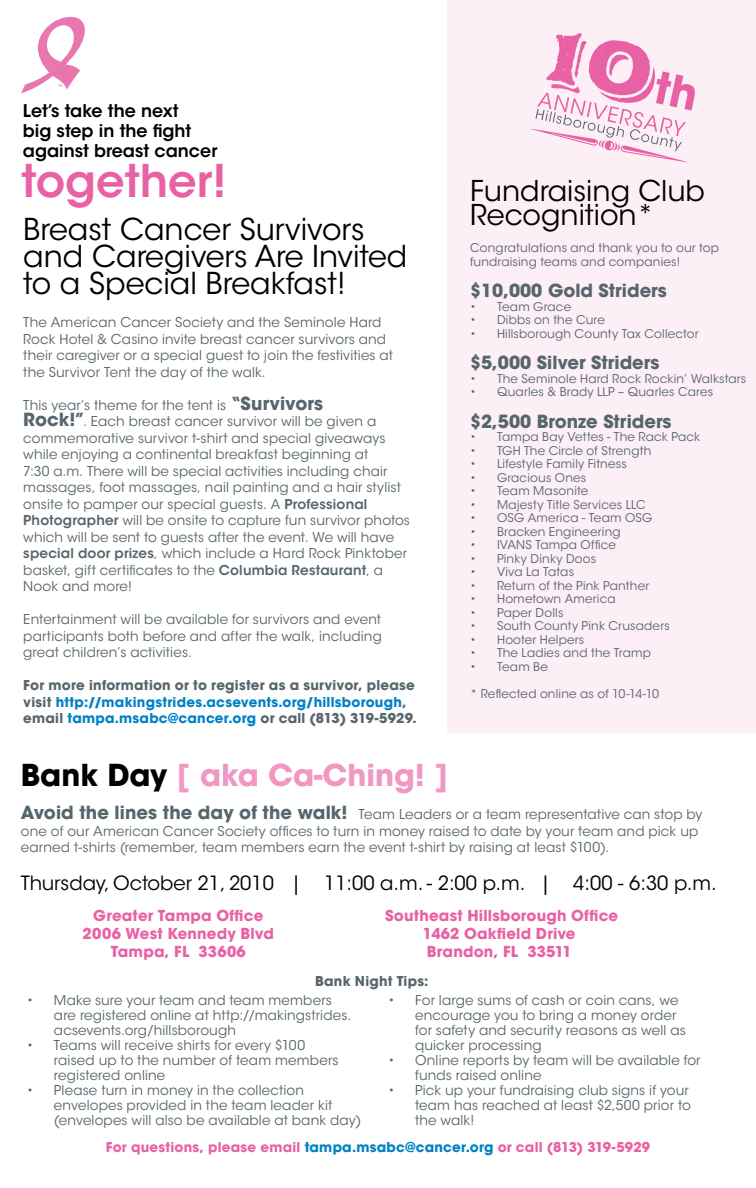
<style>
.page{position:relative;width:756px;height:1188px;background:#fff}
.page>*{position:absolute;margin:0;border:0;box-sizing:border-box;transform-origin:0 0}
.t1{font:600 44.85px "ITC Avant Garde Std";color:#e861a4}
.t2{font:30px/27px "ITC Avant Garde Std";color:#000}
.t3{font:700 30px "ITC Avant Garde Std";color:#f097c3}
.t4{font:28.5px/24px "ITC Avant Garde Std";color:#000}
.t5{font:19.5px "ITC Avant Garde Std";color:#000}
.t6{font:700 18px "ITC Avant Garde Std";color:#57656c}
.t7{font:600 17.4px/20px "ITC Avant Garde Std";color:#000}
.t8{font:700 15px "ITC Avant Garde Std";letter-spacing:.015em;color:#e861a4}
.t9{font:13.5px/16.5px "ITC Avant Garde Std";letter-spacing:.01em;color:#57656c}
.t10{font:700 13.5px/16.5px "ITC Avant Garde Std";letter-spacing:.015em;color:#57656c}
.t11{font:700 13.5px "ITC Avant Garde Std";letter-spacing:.015em;color:#e861a4}
.t12{font:12px/13.5px "ITC Avant Garde Std";letter-spacing:.015em;color:#57656c}
.s1{font-weight:700;font-size:18px}
.s2{font-weight:600}
.s3{color:#0081c6}
.s4{color:#000}
</style>
<div class="page">
<div style="left:448px;top:0;width:308px;height:732px;background:#fdeff6"></div>
<svg style="left:21px;top:17px;width:64px;height:76px"></svg>
<svg style="left:531px;top:33px;width:164px;height:129px"></svg>
<p class="t7" style="left:23px;top:101px;width:196px">Let’s take the next<br>big step in the fight against breast cancer</p>
<h1 class="t1" style="left:22px;top:152px;width:206px">together!</h1>
<h2 class="t2" style="left:23px;top:217px;width:386px">Breast Cancer Survivors and Caregivers Are Invited to a Special Breakfast!</h2>
<p class="t9" style="left:23px;top:315px;width:371px">The American Cancer Society and the Seminole Hard Rock Hotel &amp; Casino invite breast cancer survivors and their caregiver or a special guest to join the festivities at the Survivor Tent the day of the walk.</p>
<p class="t9" style="left:23px;top:397px;width:388px">This year’s theme for the tent is <span class="s1">“Survivors<br>Rock!”</span>. Each breast cancer survivor will be given a commemorative survivor t-shirt and special giveaways while enjoying a continental breakfast beginning at<br>7:30 a.m. There will be special activities including chair massages, foot massages, nail painting and a hair stylist onsite to pamper our special guests. A <span class="s2">Professional Photographer</span> will be onsite to capture fun survivor photos which will be sent to guests after the event. We will have <span class="s2">special door prizes</span>, which include a Hard Rock Pinktober basket, gift certificates to the <span class="s2">Columbia Restaurant</span>, a Nook and more!</p>
<p class="t9" style="left:23px;top:611px;width:360px;text-align:justify">Entertainment will be available for survivors and event participants both before and after the walk, including great children’s activities.</p>
<p class="t10" style="left:23px;top:677px;width:395px">For more information or to register as a survivor, please visit <span class="s3">http://makingstrides.acsevents.org/hillsborough</span>, email <span class="s3">tampa.msabc@cancer.org</span> or call (813) 319-5929.</p>
<h3 class="t4" style="left:470px;top:180px;width:236px">Fundraising Club<br>Recognition*</h3>
<p class="t12" style="left:470px;top:242px;width:251px">Congratulations and thank you to our top fundraising teams and companies!</p>
<h3 class="t6" style="left:470px;top:279px;width:198px">$10,000 Gold Striders</h3>
<p class="t12" style="left:470px;top:300px;width:103px">• Team Grace</p>
<p class="t12" style="left:470px;top:314px;width:136px">• Dibbs on the Cure</p>
<p class="t12" style="left:470px;top:327px;width:230px">• Hillsborough County Tax Collector</p>
<h3 class="t6" style="left:470px;top:351px;width:191px">$5,000 Silver Striders</h3>
<p class="t12" style="left:470px;top:372px;width:278px">• The Seminole Hard Rock Rockin’ Walkstars</p>
<p class="t12" style="left:470px;top:386px;width:245px">• Quarles &amp; Brady LLP – Quarles Cares</p>
<h3 class="t6" style="left:470px;top:410px;width:203px">$2,500 Bronze Striders</h3>
<p class="t12" style="left:470px;top:431px;width:232px">• Tampa Bay Vettes - The Rack Pack</p>
<p class="t12" style="left:470px;top:444px;width:183px">• TGH The Circle of Strength</p>
<p class="t12" style="left:470px;top:458px;width:158px">• Lifestyle Family Fitness</p>
<p class="t12" style="left:470px;top:471px;width:118px">• Gracious Ones</p>
<p class="t12" style="left:470px;top:485px;width:120px">• Team Masonite</p>
<p class="t12" style="left:470px;top:498px;width:177px">• Majesty Title Services LLC</p>
<p class="t12" style="left:470px;top:512px;width:184px">• OSG America - Team OSG</p>
<p class="t12" style="left:470px;top:525px;width:152px">• Bracken Engineering</p>
<p class="t12" style="left:470px;top:539px;width:148px">• IVANS Tampa Office</p>
<p class="t12" style="left:470px;top:552px;width:128px">• Pinky Dinky Doos</p>
<p class="t12" style="left:470px;top:566px;width:106px">• Viva La Tatas</p>
<p class="t12" style="left:470px;top:579px;width:181px">• Return of the Pink Panther</p>
<p class="t12" style="left:470px;top:593px;width:147px">• Hometown America</p>
<p class="t12" style="left:470px;top:606px;width:95px">• Paper Dolls</p>
<p class="t12" style="left:470px;top:620px;width:201px">• South County Pink Crusaders</p>
<p class="t12" style="left:470px;top:633px;width:116px">• Hooter Helpers</p>
<p class="t12" style="left:470px;top:647px;width:182px">• The Ladies and the Tramp</p>
<p class="t12" style="left:470px;top:660px;width:79px">• Team Be</p>
<p class="t12" style="left:470px;top:687px;width:191px">* Reflected online as of 10-14-10</p>
<h2 class="t3" style="left:21px;top:756px;width:429px"><span class="s4">Bank Day</span> [ aka Ca-Ching! ]</h2>
<p class="t9" style="left:21px;top:806px;width:683px"><span class="s1">Avoid the lines the day of the walk!</span> Team Leaders or a team representative can stop by one of our American Cancer Society offices to turn in money raised to date by your team and pick up earned t-shirts (remember, team members earn the event t-shirt by raising at least $100).</p>
<h3 class="t5" style="left:21px;top:871px;width:697px">Thursday, October 21, 2010 | 11:00 a.m. - 2:00 p.m. | 4:00 - 6:30 p.m.</h3>
<p class="t8" style="left:93px;top:906px;width:172px">Greater Tampa Office</p>
<p class="t8" style="left:385px;top:906px;width:235px">Southeast Hillsborough Office</p>
<p class="t8" style="left:83px;top:924px;width:193px">2006 West Kennedy Blvd</p>
<p class="t8" style="left:423px;top:924px;width:154px">1462 Oakfield Drive</p>
<p class="t8" style="left:111px;top:942px;width:137px">Tampa, FL 33606</p>
<p class="t8" style="left:427px;top:942px;width:146px">Brandon, FL 33511</p>
<p class="t10" style="left:315px;top:972px;width:115px">Bank Night Tips:</p>
<p class="t9" style="left:54px;top:992px;width:299px;line-height:15px;text-indent:-27px">• Make sure your team and team members are registered online at http://makingstrides. acsevents.org/hillsborough</p>
<p class="t9" style="left:54px;top:1037px;width:286px;line-height:15px;text-indent:-27px">• Teams will receive shirts for every $100 raised up to the number of team members registered online</p>
<p class="t9" style="left:54px;top:1082px;width:309px;line-height:15px;text-indent:-27px">• Please turn in money in the collection envelopes provided in the team leader kit (envelopes will also be available at bank day)</p>
<p class="t9" style="left:415px;top:993px;width:272px;line-height:15px;text-indent:-27px">• For large sums of cash or coin cans, we encourage you to bring a money order for safety and security reasons as well as quicker processing</p>
<p class="t9" style="left:415px;top:1053px;width:287px;line-height:15px;text-indent:-27px">• Online reports by team will be available for funds raised online</p>
<p class="t9" style="left:415px;top:1083px;width:277px;line-height:15px;text-indent:-27px">• Pick up your fundraising club signs if your team has reached at least $2,500 prior to the walk!</p>
<p class="t11" style="left:106px;top:1138px;width:546px">For questions, please email <span class="s3">tampa.msabc@cancer.org</span> or call (813) 319-5929</p>
</div>
